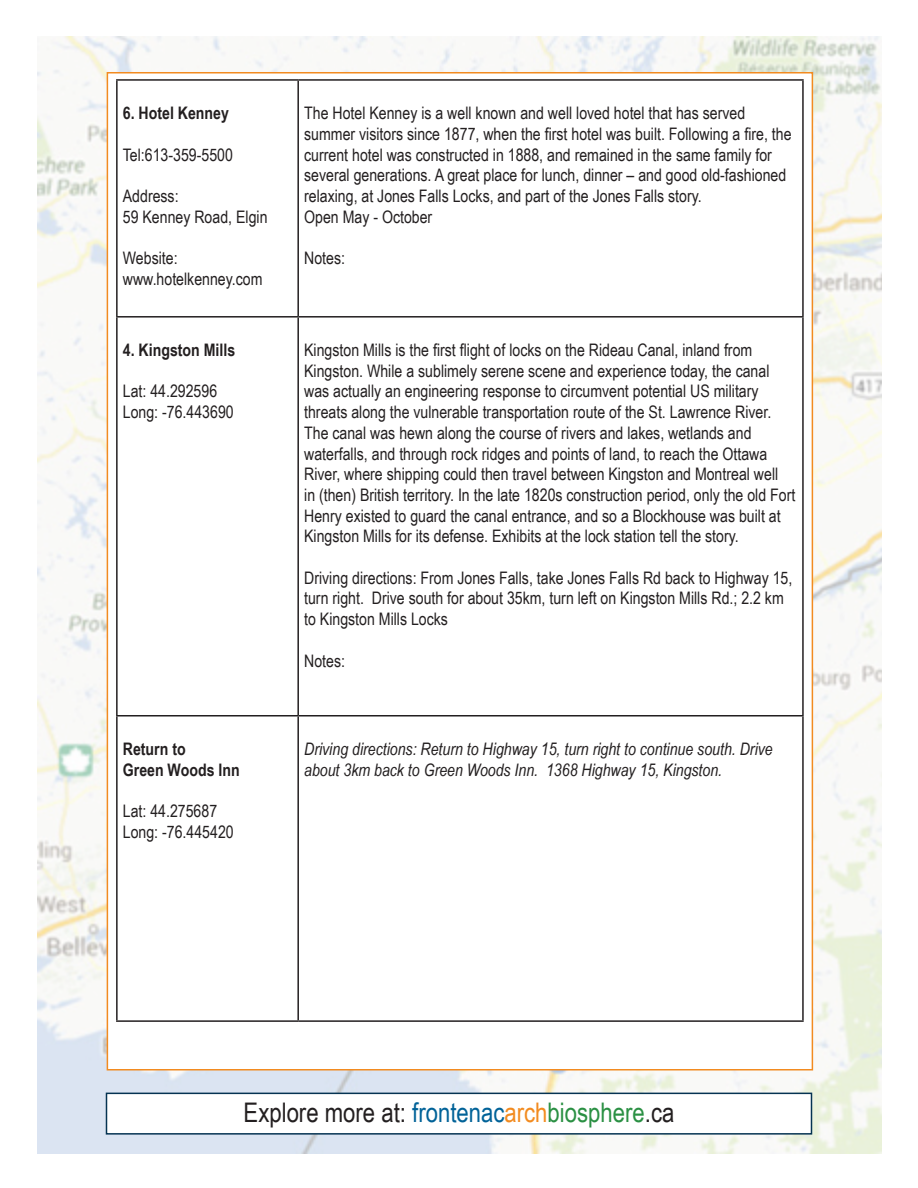
<style>
.page{position:relative;width:918px;height:1188px;background:#fff}
.page>*{position:absolute;margin:0;border:0;box-sizing:border-box;transform-origin:0 0}
.t1{font:27px "Arial Narrow";color:#231f20}
.t2{font:17.25px/20.7px "Arial Narrow";color:#231f20}
.t3{font:italic 17.25px/20.7px "Arial Narrow";color:#231f20}
.t4{font:700 17.25px "Arial Narrow";color:#231f20}
.s1{color:#016298}
.s2{color:#f28b20}
.s3{color:#2a9043}
</style>
<div class="page">
<img style="left:38px;top:36px;width:844px;height:1118px">
<div style="left:106px;top:1093px;width:706px;height:42px;background:#fff;border:2px solid #053352"></div>
<div style="left:107px;top:72px;width:706px;height:999px;background:#fff;border:2px solid #f28b20"></div>
<hr style="left:116px;top:79px;width:182px;height:2px;background:#231f20">
<hr style="left:116px;top:81px;width:2px;height:235px;background:#231f20">
<hr style="left:298px;top:79px;width:506px;height:2px;background:#231f20">
<hr style="left:297px;top:81px;width:2px;height:235px;background:#231f20">
<hr style="left:802px;top:81px;width:2px;height:235px;background:#231f20">
<hr style="left:116px;top:316px;width:182px;height:2px;background:#231f20">
<hr style="left:116px;top:318px;width:2px;height:397px;background:#231f20">
<hr style="left:298px;top:316px;width:506px;height:2px;background:#231f20">
<hr style="left:297px;top:318px;width:2px;height:397px;background:#231f20">
<hr style="left:802px;top:318px;width:2px;height:397px;background:#231f20">
<hr style="left:116px;top:715px;width:182px;height:2px;background:#231f20">
<hr style="left:116px;top:717px;width:2px;height:303px;background:#231f20">
<hr style="left:298px;top:715px;width:506px;height:2px;background:#231f20">
<hr style="left:297px;top:717px;width:2px;height:303px;background:#231f20">
<hr style="left:802px;top:717px;width:2px;height:303px;background:#231f20">
<hr style="left:116px;top:1020px;width:182px;height:2px;background:#231f20">
<hr style="left:298px;top:1020px;width:506px;height:2px;background:#231f20">
<p class="t4" style="left:123px;top:100px;width:108px">6. Hotel Kenney</p>
<p class="t2" style="left:123px;top:144px;width:112px">Tel:613-359-5500</p>
<p class="t2" style="left:123px;top:185px;width:57px">Address:</p>
<p class="t2" style="left:123px;top:206px;width:146px">59 Kenney Road, Elgin</p>
<p class="t2" style="left:123px;top:247px;width:56px">Website:</p>
<p class="t2" style="left:123px;top:268px;width:141px">www.hotelkenney.com</p>
<p class="t4" style="left:123px;top:337px;width:114px">4. Kingston Mills</p>
<p class="t2" style="left:123px;top:380px;width:96px">Lat: 44.292596</p>
<p class="t2" style="left:123px;top:401px;width:112px">Long: -76.443690</p>
<p class="t4" style="left:123px;top:736px;width:64px">Return to</p>
<p class="t4" style="left:123px;top:757px;width:118px">Green Woods Inn</p>
<p class="t2" style="left:123px;top:800px;width:96px">Lat: 44.275687</p>
<p class="t2" style="left:123px;top:821px;width:112px">Long: -76.445420</p>
<p class="t2" style="left:304px;top:102px;width:489px">The Hotel Kenney is a well known and well loved hotel that has served summer visitors since 1877, when the first hotel was built. Following a fire, the current hotel was constructed in 1888, and remained in the same family for several generations. A great place for lunch, dinner – and good old-fashioned relaxing, at Jones Falls Locks, and part of the Jones Falls story.</p>
<p class="t2" style="left:304px;top:206px;width:130px">Open May - October</p>
<p class="t2" style="left:304px;top:247px;width:42px">Notes:</p>
<p class="t2" style="left:304px;top:339px;width:467px">Kingston Mills is the first flight of locks on the Rideau Canal, inland from<br>Kingston. While a sublimely serene scene and experience today, the canal</p>
<p class="t2" style="left:304px;top:380px;width:469px">was actually an engineering response to circumvent potential US military threats along the vulnerable transportation route of the St. Lawrence River.</p>
<p class="t2" style="left:304px;top:422px;width:465px">The canal was hewn along the course of rivers and lakes, wetlands and waterfalls, and through rock ridges and points of land, to reach the Ottawa</p>
<p class="t2" style="left:304px;top:463px;width:476px">River, where shipping could then travel between Kingston and Montreal well</p>
<p class="t2" style="left:304px;top:484px;width:493px">in (then) British territory. In the late 1820s construction period, only the old Fort<br>Henry existed to guard the canal entrance, and so a Blockhouse was built at<br>Kingston Mills for its defense. Exhibits at the lock station tell the story.</p>
<p class="t2" style="left:304px;top:567px;width:490px">Driving directions: From Jones Falls, take Jones Falls Rd back to Highway 15, turn right. Drive south for about 35km, turn left on Kingston Mills Rd.; 2.2 km to Kingston Mills Locks</p>
<p class="t2" style="left:304px;top:649px;width:42px">Notes:</p>
<p class="t3" style="left:304px;top:738px;width:470px">Driving directions: Return to Highway 15, turn right to continue south. Drive about 3km back to Green Woods Inn. 1368 Highway 15, Kingston.</p>
<h1 class="t1" style="left:244px;top:1093px;width:432px">Explore more at: <span class="s1">frontenac</span><span class="s2">arch</span><span class="s3">biosphere</span>.ca</h1>
</div>
